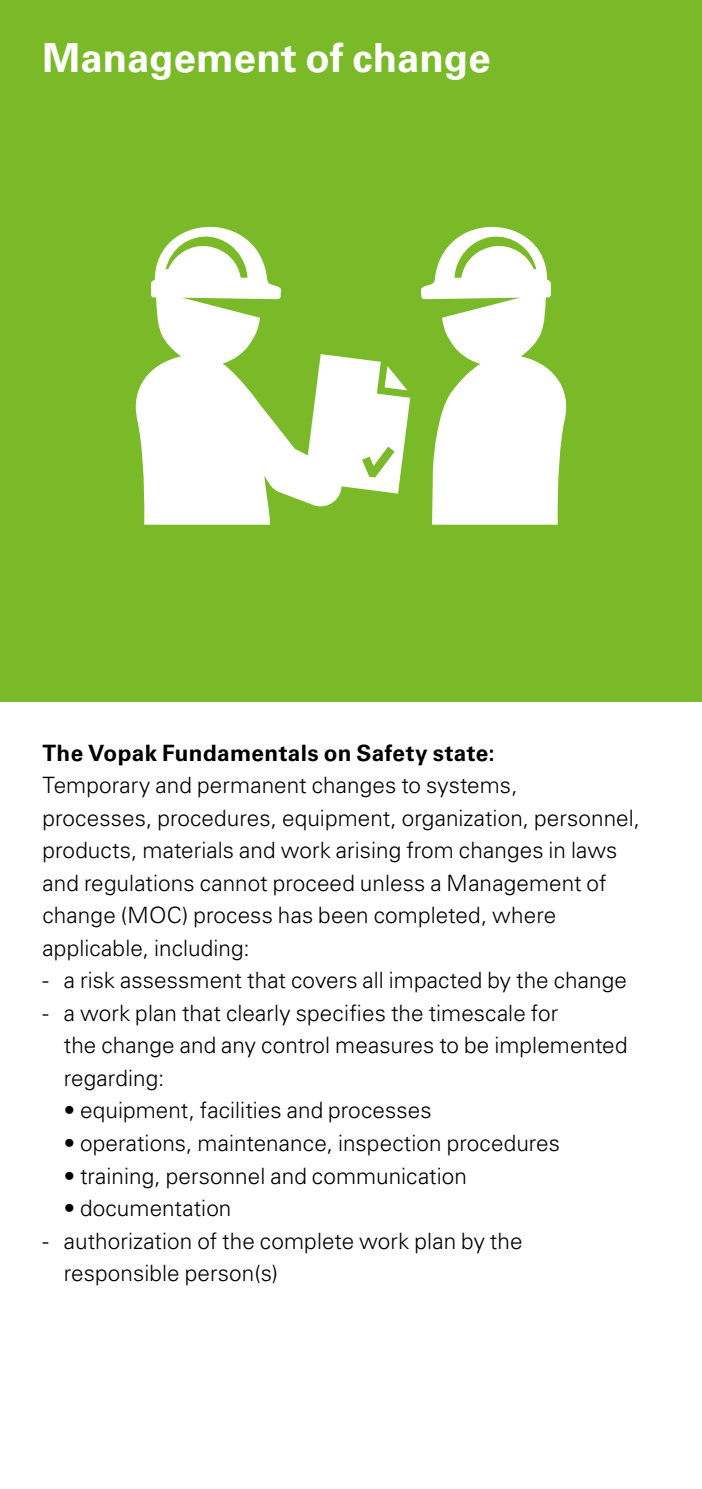
<style>
.page{position:relative;width:702px;height:1489px;background:#fff}
.page>*{position:absolute;margin:0;border:0;box-sizing:border-box;transform-origin:0 0}
.t1{font:700 40px "Univers LT Std";color:#fff}
.t2{font:300 22.5px/32.5px "Univers LT Std";letter-spacing:.005em;color:#000}
.t3{font:700 22.5px "Univers LT Std";letter-spacing:.015em;color:#000}
</style>
<div class="page">
<div style="left:0;top:0;width:702px;height:702px;background:#7aba29"></div>
<svg style="left:135px;top:226px;width:275px;height:298px;fill:#fff"></svg>
<svg style="left:421px;top:226px;width:146px;height:298px;fill:#fff"></svg>
<p class="t1" style="left:43px;top:34px;width:449px">Management of change</p>
<p class="t3" style="left:43px;top:739px;width:453px">The Vopak Fundamentals on Safety state:</p>
<p class="t2" style="left:43px;top:769px;width:599px">Temporary and permanent changes to systems,<br>processes, procedures, equipment, organization, personnel, products, materials and work arising from changes in laws and regulations cannot proceed unless a Management of change (MOC) process has been completed, where applicable, including:</p>
<p class="t2" style="left:43px;top:964px;width:586px">- a risk assessment that covers all impacted by the change</p>
<p class="t2" style="left:64px;top:996px;width:565px;text-indent:-21px">- a work plan that clearly specifies the timescale for<br>the change and any control measures to be implemented regarding:</p>
<p class="t2" style="left:64px;top:1094px;width:369px">• equipment, facilities and processes</p>
<p class="t2" style="left:64px;top:1126px;width:497px">• operations, maintenance, inspection procedures</p>
<p class="t2" style="left:64px;top:1159px;width:405px">• training, personnel and communication</p>
<p class="t2" style="left:64px;top:1191px;width:169px">• documentation</p>
<p class="t2" style="left:64px;top:1224px;width:460px;text-indent:-21px">- authorization of the complete work plan by the responsible person(s)</p>
</div>
